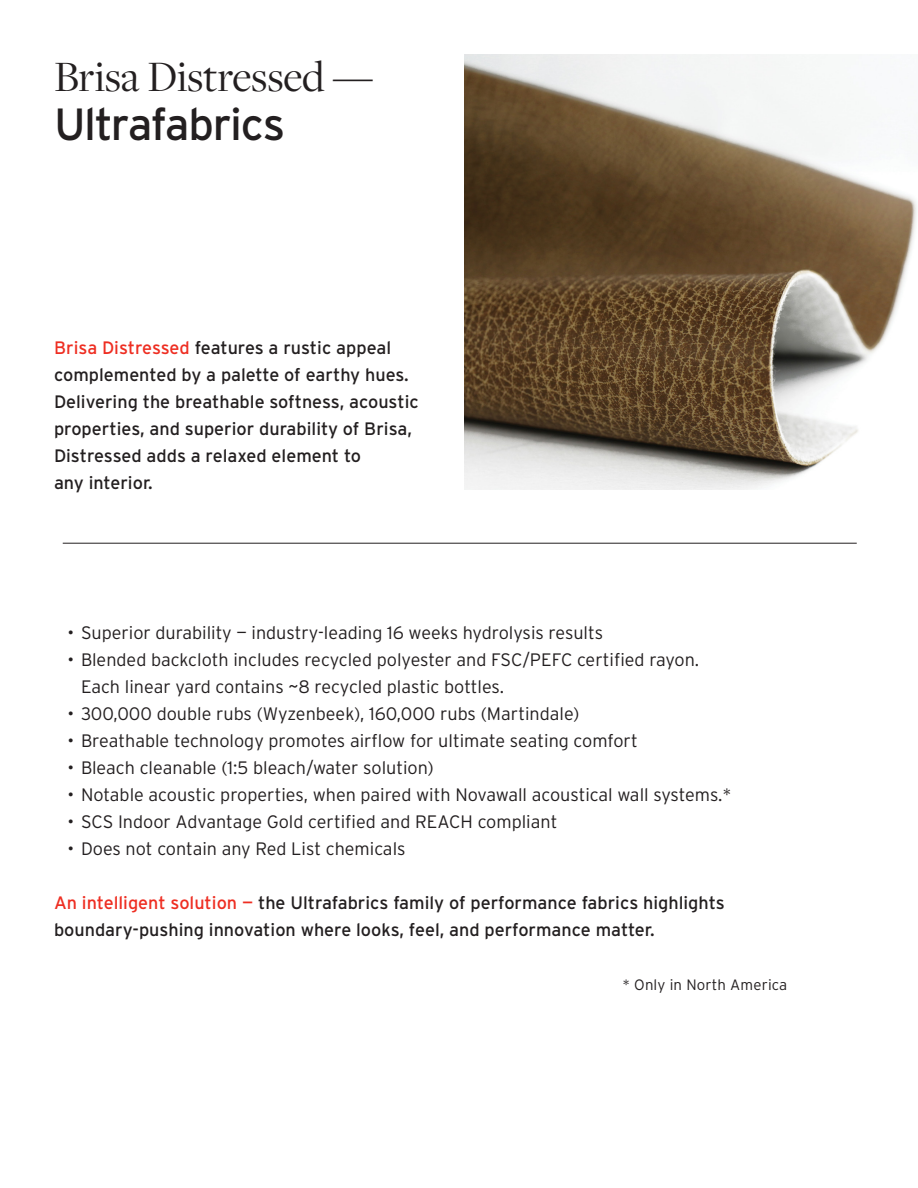
<style>
.page{position:relative;width:918px;height:1188px;background:#fff}
.page>*{position:absolute;margin:0;border:0;box-sizing:border-box;transform-origin:0 0}
.t1{font:45px "Freight Disp Pro";letter-spacing:-.005em;color:#231f20}
.t2{font:45px "Interstate";letter-spacing:-.035em;color:#231f20}
.t3{font:300 18px/27px "Interstate";color:#231f20}
.t4{font:18px/27px "Interstate";color:#231f20}
.t5{font:300 15px "Interstate";letter-spacing:.01em;color:#231f20}
.s1{color:#ee2e22}
</style>
<div class="page">
<img style="left:464px;top:55px;width:453px;height:434px">
<hr style="left:63px;top:543px;width:794px;height:1px;background:#231f20">
<p class="t1" style="left:54px;top:47px;width:321px">Brisa Distressed —</p>
<p class="t2" style="left:54px;top:99px;width:233px">Ultrafabrics</p>
<p class="t4" style="left:54px;top:334px;width:366px"><span class="s1">Brisa Distressed</span> features a rustic appeal complemented by a palette of earthy hues.<br>Delivering the breathable softness, acoustic properties, and superior durability of Brisa, Distressed adds a relaxed element to<br>any interior.</p>
<p class="t3" style="left:68px;top:619px;width:537px">• Superior durability — industry-leading 16 weeks hydrolysis results</p>
<p class="t3" style="left:81px;top:646px;width:620px;text-indent:-14px">• Blended backcloth includes recycled polyester and FSC/PEFC certified rayon.<br>Each linear yard contains ~8 recycled plastic bottles.</p>
<p class="t3" style="left:68px;top:700px;width:513px">• 300,000 double rubs (Wyzenbeek), 160,000 rubs (Martindale)</p>
<p class="t3" style="left:68px;top:727px;width:572px">• Breathable technology promotes airflow for ultimate seating comfort</p>
<p class="t3" style="left:68px;top:754px;width:368px">• Bleach cleanable (1:5 bleach/water solution)</p>
<p class="t3" style="left:68px;top:781px;width:666px">• Notable acoustic properties, when paired with Novawall acoustical wall systems.*</p>
<p class="t3" style="left:68px;top:808px;width:491px">• SCS Indoor Advantage Gold certified and REACH compliant</p>
<p class="t3" style="left:68px;top:835px;width:340px">• Does not contain any Red List chemicals</p>
<p class="t4" style="left:54px;top:889px;width:672px"><span class="s1">An intelligent solution —</span> the Ultrafabrics family of performance fabrics highlights boundary-pushing innovation where looks, feel, and performance matter.</p>
<p class="t5" style="left:623px;top:976px;width:166px">* Only in North America</p>
</div>
